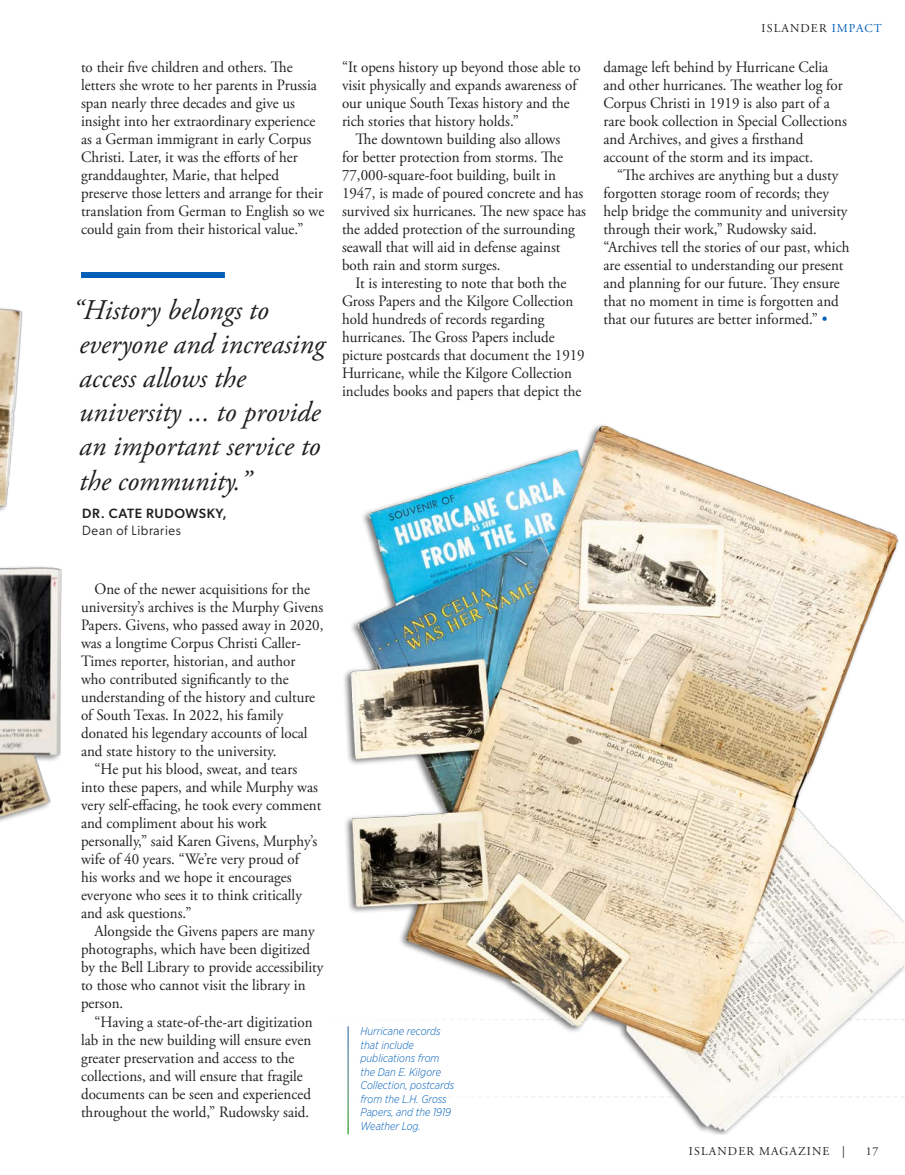
<style>
.page{position:relative;width:905px;height:1175px;background:#fff}
.page>*{position:absolute;margin:0;border:0;box-sizing:border-box;transform-origin:0 0}
.t1{font:italic 28.5px/34.2px "Adobe Garamond Pro";color:#231f20}
._2023_Paragraph_Style{font:15.75px/18px "Adobe Garamond Pro";color:#231f20;scale:.95 1}
.t2{font:500 13.5px "Gibson";letter-spacing:.05em;color:#231f20}
.t3{font:13.5px "Gibson";letter-spacing:.05em;color:#231f20;scale:.95 1}
.t4{font:12px "Adobe Garamond Pro";letter-spacing:.09em;color:#231f20}
.t5{font:italic 300 11.25px/13.5px "Gotham Narrow";color:#005fb9;scale:.95 1}
.s1{color:#005fb9}
</style>
<div class="page">
<img style="left:344px;top:425px;width:560px;height:709px">
<svg style="left:359px;top:941px;width:545px;height:2px"></svg>
<hr style="left:347px;top:1026px;width:2px;height:108px;background:#fff">
<img style="left:0;top:308px;width:62px;height:514px">
<div style="left:81px;top:272px;width:144px;height:6px;background:#005fb9"></div>
<p class="_2023_Paragraph_Style" style="left:81px;top:59px;width:257px">to their five children and others. The letters she wrote to her parents in Prussia span nearly three decades and give us insight into her extraordinary experience as a German immigrant in early Corpus Christi. Later, it was the efforts of her granddaughter, Marie, that helped preserve those letters and arrange for their translation from German to English so we could gain from their historical value.”</p>
<p class="t1" style="left:72px;top:293px;width:254px">“History belongs to everyone and increasing access allows the university ... to provide an important service to the community.”</p>
<p class="t2" style="left:82px;top:505px;width:146px">DR. CATE RUDOWSKY,</p>
<p class="t3" style="left:82px;top:522px;width:105px">Dean of Libraries</p>
<p class="_2023_Paragraph_Style" style="left:342px;top:59px;width:253px">“It opens history up beyond those able to visit physically and expands awareness of our unique South Texas history and the rich stories that history holds.”</p>
<p class="_2023_Paragraph_Style" style="left:342px;top:131px;width:258px;text-indent:13px">The downtown building also allows<br>for better protection from storms. The 77,000-square-foot building, built in 1947, is made of poured concrete and has survived six hurricanes. The new space has the added protection of the surrounding seawall that will aid in defense against both rain and storm surges.</p>
<p class="_2023_Paragraph_Style" style="left:342px;top:275px;width:257px;text-indent:13px">It is interesting to note that both the Gross Papers and the Kilgore Collection hold hundreds of records regarding hurricanes. The Gross Papers include picture postcards that document the 1919<br>Hurricane, while the Kilgore Collection includes books and papers that depict the</p>
<p class="t4" style="left:761px;top:21px;width:122px">ISLANDER <span class="s1">IMPACT</span></p>
<p class="_2023_Paragraph_Style" style="left:603px;top:59px;width:258px">damage left behind by Hurricane Celia and other hurricanes. The weather log for Corpus Christi in 1919 is also part of a rare book collection in Special Collections and Archives, and gives a firsthand account of the storm and its impact.</p>
<p class="_2023_Paragraph_Style" style="left:603px;top:167px;width:260px;text-indent:13px">“The archives are anything but a dusty forgotten storage room of records; they help bridge the community and university through their work,” Rudowsky said. “Archives tell the stories of our past, which are essential to understanding our present and planning for our future. They ensure that no moment in time is forgotten and that our futures are better informed.” <span class="s1">•</span></p>
<p class="_2023_Paragraph_Style" style="left:81px;top:581px;width:257px;text-indent:13px">One of the newer acquisitions for the university’s archives is the Murphy Givens Papers. Givens, who passed away in 2020, was a longtime Corpus Christi Caller-Times reporter, historian, and author who contributed significantly to the understanding of the history and culture of South Texas. In 2022, his family donated his legendary accounts of local and state history to the university.</p>
<p class="_2023_Paragraph_Style" style="left:81px;top:761px;width:254px;text-indent:13px">“He put his blood, sweat, and tears into these papers, and while Murphy was very self-effacing, he took every comment and compliment about his work personally,” said Karen Givens, Murphy’s wife of 40 years. “We’re very proud of<br>his works and we hope it encourages everyone who sees it to think critically and ask questions.”</p>
<p class="_2023_Paragraph_Style" style="left:81px;top:923px;width:256px;text-indent:13px">Alongside the Givens papers are many photographs, which have been digitized by the Bell Library to provide accessibility to those who cannot visit the library in person.</p>
<p class="_2023_Paragraph_Style" style="left:81px;top:1013px;width:245px;text-indent:13px">“Having a state-of-the-art digitization lab in the new building will ensure even greater preservation and access to the collections, and will ensure that fragile documents can be seen and experienced throughout the world,” Rudowsky said.</p>
<p class="t5" style="left:360px;top:1024px;width:100px">Hurricane records that include publications from the Dan E. Kilgore<br>Collection, postcards from the L.H. Gross<br>Papers, and the 1919<br>Weather Log.</p>
<p class="t4" style="left:689px;top:1144px;width:158px">ISLANDER MAGAZINE |</p>
<p class="t4" style="left:866px;top:1144px;width:14px">17</p>
</div>
